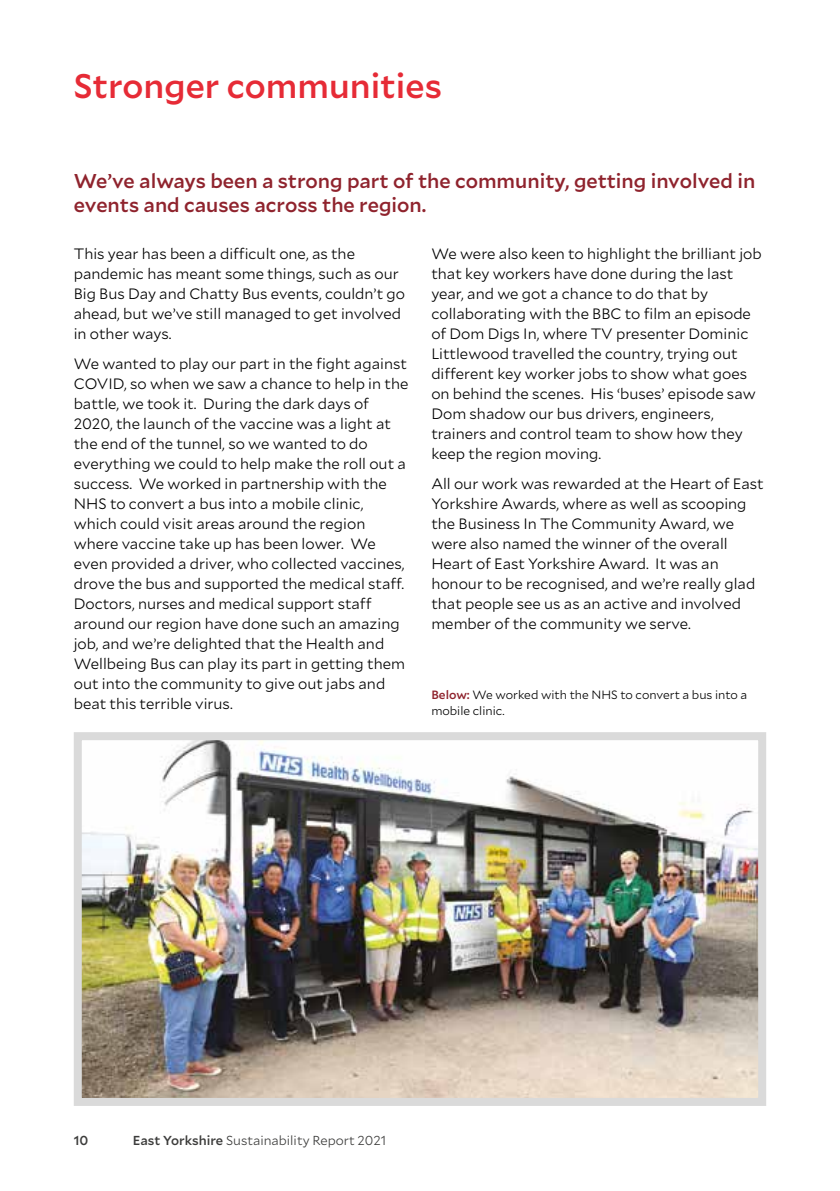
<style>
.page{position:relative;width:840px;height:1191px;background:#fff}
.page>*{position:absolute;margin:0;border:0;box-sizing:border-box;transform-origin:0 0}
.t1{font:500 34px "Mallory";color:#e62b36}
.t2{font:500 20px/24px "Mallory";color:#8f232d}
.t3{font:300 15px/20px "Mallory";color:#000}
.t4{font:300 13px "Mallory";color:#3c3c3b}
.t5{font:500 13px "Mallory";color:#3c3c3b}
.t6{font:300 12px/16px "Mallory";color:#000}
.s1{font-weight:500;color:#8f232d}
.s2{font-weight:500}
</style>
<div class="page">
<img style="left:83px;top:741px;width:673px;height:356px">
<div style="left:74px;top:732px;width:691px;height:374px;border:8px solid #dadada"></div>
<h1 class="t1" style="left:74px;top:61px;width:369px">Stronger communities</h1>
<h2 class="t2" style="left:74px;top:168px;width:682px">We’ve always been a strong part of the community, getting involved in events and causes across the region.</h2>
<p class="t3" style="left:74px;top:243px;width:332px">This year has been a difficult one, as the pandemic has meant some things, such as our Big Bus Day and Chatty Bus events, couldn’t go ahead, but we’ve still managed to get involved in other ways.</p>
<p class="t3" style="left:74px;top:353px;width:336px">We wanted to play our part in the fight against COVID, so when we saw a chance to help in the battle, we took it. During the dark days of 2020, the launch of the vaccine was a light at the end of the tunnel, so we wanted to do everything we could to help make the roll out a success. We worked in partnership with the NHS to convert a bus into a mobile clinic, which could visit areas around the region where vaccine take up has been lower. We even provided a driver, who collected vaccines, drove the bus and supported the medical staff.<br>Doctors, nurses and medical support staff around our region have done such an amazing job, and we’re delighted that the Health and Wellbeing Bus can play its part in getting them out into the community to give out jabs and beat this terrible virus.</p>
<p class="t3" style="left:431px;top:242px;width:332px">We were also keen to highlight the brilliant job that key workers have done during the last year, and we got a chance to do that by collaborating with the BBC to film an episode of Dom Digs In, where TV presenter Dominic Littlewood travelled the country, trying out different key worker jobs to show what goes on behind the scenes. His ‘buses’ episode saw Dom shadow our bus drivers, engineers, trainers and control team to show how they keep the region moving.</p>
<p class="t3" style="left:431px;top:473px;width:333px">All our work was rewarded at the Heart of East Yorkshire Awards, where as well as scooping the Business In The Community Award, we were also named the winner of the overall Heart of East Yorkshire Award. It was an honour to be recognised, and we’re really glad that people see us as an active and involved member of the community we serve.</p>
<p class="t6" style="left:431px;top:685px;width:317px"><span class="s1">Below:</span> We worked with the NHS to convert a bus into a mobile clinic.</p>
<p class="t5" style="left:74px;top:1130px;width:16px">10</p>
<p class="t4" style="left:133px;top:1130px;width:255px"><span class="s2">East Yorkshire</span> Sustainability Report 2021</p>
</div>
